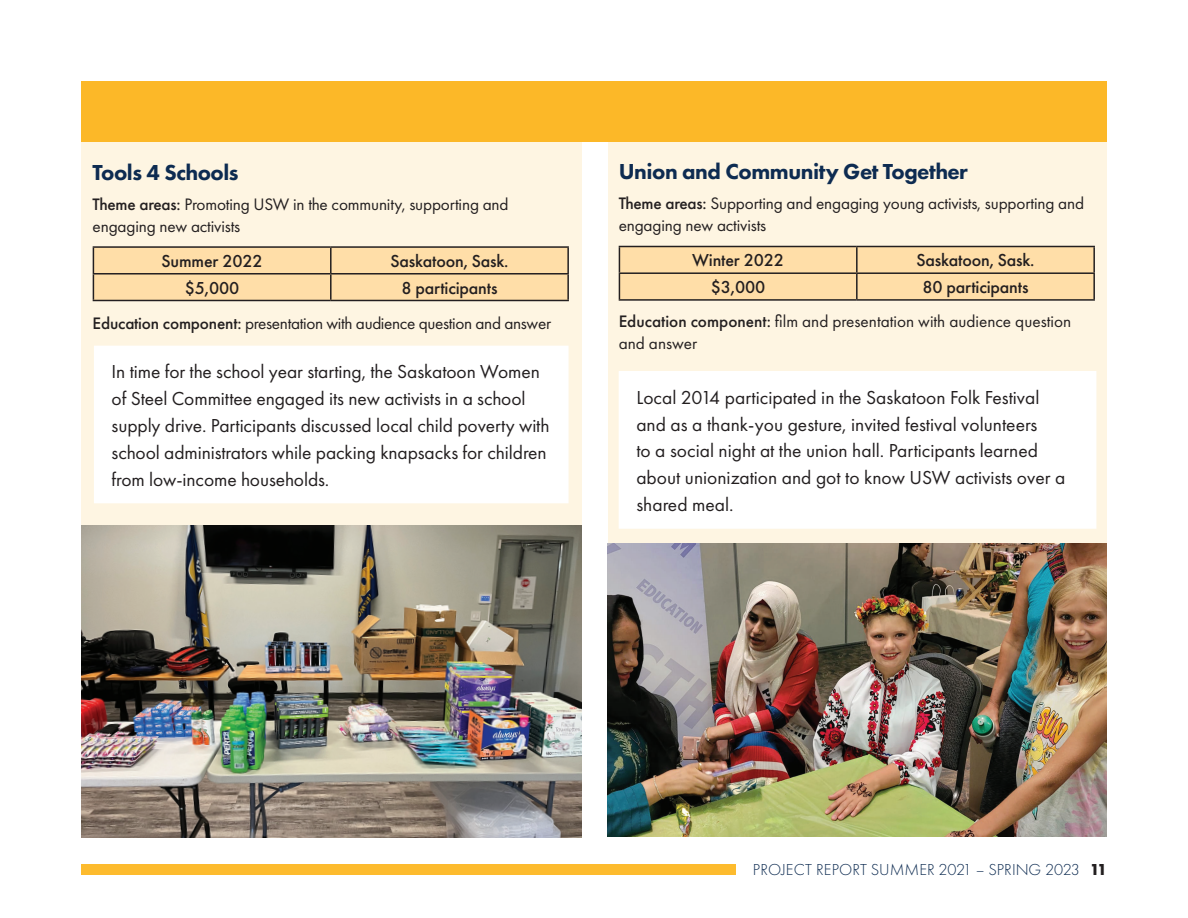
<style>
.page{position:relative;width:1188px;height:918px;background:#fff}
.page>*{position:absolute;margin:0;border:0;box-sizing:border-box;transform-origin:0 0}
.t1{font:800 22.5px "Futura PT";letter-spacing:-.02em;color:#0d2b51}
.t2{font:19.5px/26.8px "Futura PT";letter-spacing:-.005em;color:#231f20}
.t3{font:500 18px "Futura PT";letter-spacing:-.01em;color:#231f20}
.t4{font:17.25px/21.8px "Futura PT";letter-spacing:-.01em;color:#231f20}
.t5{font:300 16.5px "Futura PT";color:#0d2b51}
.s1{font-weight:500}
.s2{font-weight:700;color:#231f20}
</style>
<div class="page">
<div style="left:81px;top:864px;width:655px;height:11px;background:#fdbb2e"></div>
<div style="left:81px;top:84px;width:500px;height:751px;background:#fef5e2"></div>
<div style="left:608px;top:84px;width:499px;height:751px;background:#fef5e2"></div>
<div style="left:81px;top:81px;width:1026px;height:60px;background:#fcb828"></div>
<img style="left:81px;top:526px;width:500px;height:312px">
<img style="left:608px;top:543px;width:499px;height:294px">
<hr style="left:93px;top:246px;width:238px;height:2px;background:#231f20">
<hr style="left:331px;top:246px;width:238px;height:2px;background:#231f20">
<hr style="left:567px;top:248px;width:2px;height:25px;background:#231f20">
<div style="left:93px;top:247px;width:475px;height:53px;background:#ffdea8"></div>
<hr style="left:331px;top:273px;width:238px;height:2px;background:#231f20">
<hr style="left:330px;top:275px;width:2px;height:25px;background:#231f20">
<hr style="left:567px;top:275px;width:2px;height:25px;background:#231f20">
<hr style="left:93px;top:300px;width:238px;height:1px;background:#231f20">
<hr style="left:331px;top:300px;width:238px;height:1px;background:#231f20">
<hr style="left:857px;top:246px;width:238px;height:1px;background:#231f20">
<hr style="left:1093px;top:247px;width:2px;height:25px;background:#231f20">
<div style="left:619px;top:246px;width:475px;height:53px;background:#ffdea8"></div>
<hr style="left:857px;top:272px;width:238px;height:2px;background:#231f20">
<hr style="left:856px;top:274px;width:2px;height:25px;background:#231f20">
<hr style="left:1093px;top:274px;width:2px;height:25px;background:#231f20">
<hr style="left:619px;top:299px;width:238px;height:2px;background:#231f20">
<hr style="left:857px;top:299px;width:238px;height:2px;background:#231f20">
<div style="left:95px;top:346px;width:473px;height:157px;background:#fff"></div>
<div style="left:619px;top:372px;width:477px;height:156px;background:#fff"></div>
<div style="left:619px;top:371px;width:477px;height:158px;border:2px solid #fff"></div>
<p class="t1" style="left:93px;top:158px;width:148px">Tools 4 Schools</p>
<p class="t4" style="left:93px;top:193px;width:417px"><span class="s1">Theme areas:</span> Promoting USW in the community, supporting and engaging new activists</p>
<p class="t3" style="left:161px;top:250px;width:103px">Summer 2022</p>
<p class="t3" style="left:390px;top:250px;width:120px">Saskatoon, Sask.</p>
<p class="t3" style="left:185px;top:277px;width:56px">$5,000</p>
<p class="t3" style="left:401px;top:277px;width:98px">8 participants</p>
<p class="t4" style="left:93px;top:312px;width:460px"><span class="s1">Education component:</span> presentation with audience question and answer</p>
<p class="t2" style="left:112px;top:358px;width:439px">In time for the school year starting, the Saskatoon Women of Steel Committee engaged its new activists in a school supply drive. Participants discussed local child poverty with school administrators while packing knapsacks for children from low-income households.</p>
<p class="t1" style="left:619px;top:157px;width:351px">Union and Community Get Together</p>
<p class="t4" style="left:619px;top:193px;width:467px"><span class="s1">Theme areas:</span> Supporting and engaging young activists, supporting and engaging new activists</p>
<p class="t3" style="left:692px;top:249px;width:93px">Winter 2022</p>
<p class="t3" style="left:916px;top:249px;width:120px">Saskatoon, Sask.</p>
<p class="t3" style="left:711px;top:276px;width:56px">$3,000</p>
<p class="t3" style="left:922px;top:276px;width:108px">80 participants</p>
<p class="t4" style="left:619px;top:311px;width:454px"><span class="s1">Education component:</span> film and presentation with audience question and answer</p>
<p class="t2" style="left:636px;top:384px;width:431px">Local 2014 participated in the Saskatoon Folk Festival and as a thank-you gesture, invited festival volunteers<br>to a social night at the union hall. Participants learned about unionization and got to know USW activists over a shared meal.</p>
<p class="t5" style="left:753px;top:860px;width:356px">PROJECT REPORT SUMMER 2021 – SPRING 2023 <span class="s2">11</span></p>
</div>
